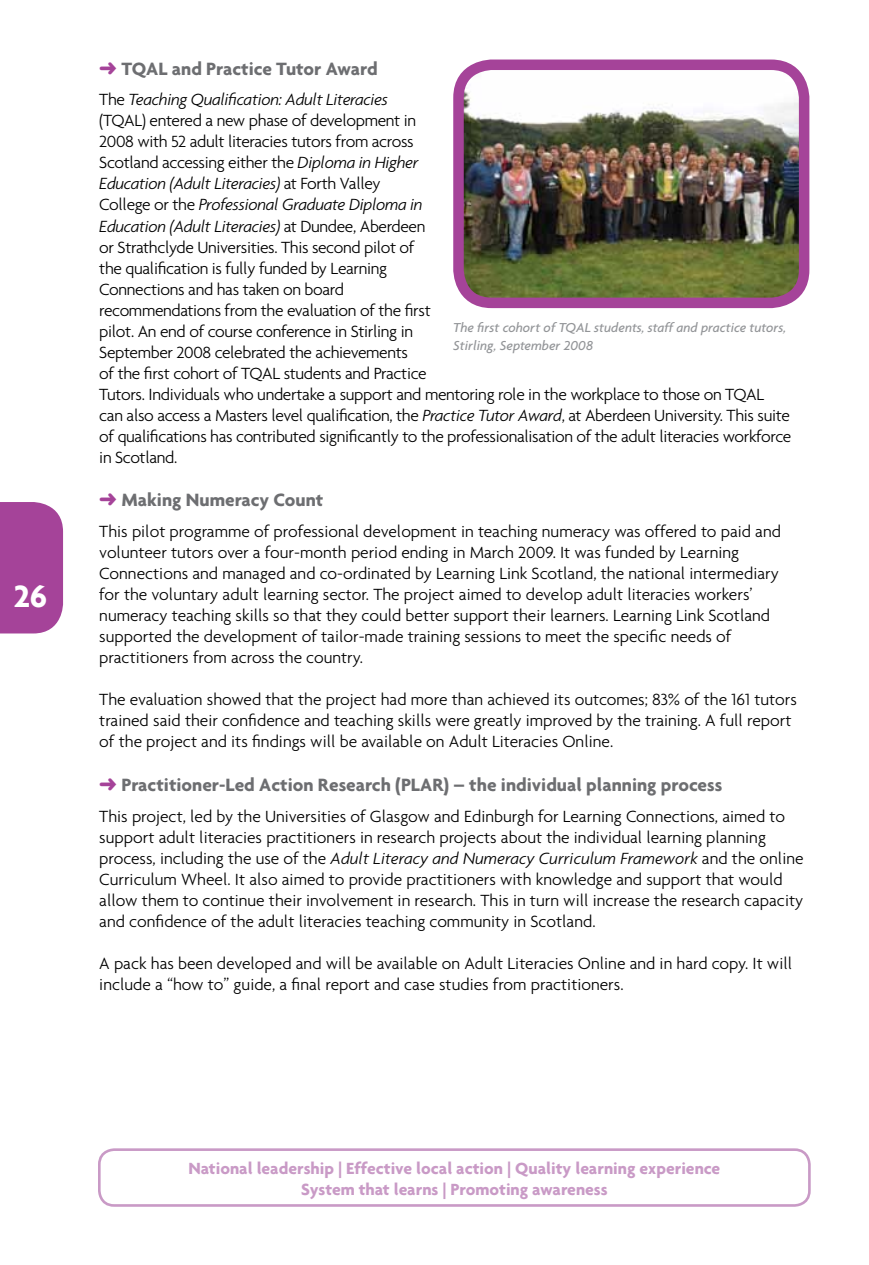
<style>
.page{position:relative;width:869px;height:1265px;background:#fff}
.page>*{position:absolute;margin:0;border:0;box-sizing:border-box;transform-origin:0 0}
.t1{font:700 33.25px "Agenda";color:#fff}
.t2{font:700 19.25px "Agenda";color:#6d6e71}
.t3{font:300 17.5px/21px "Agenda";color:#000}
.t4{font:300 17.5px/21px "Agenda";letter-spacing:-.02em;color:#000}
.t5{font:700 17.5px/21px "Agenda";color:#c99ac6;text-align:center}
.t6{font:italic 500 14px/17.5px "Agenda";color:#939598}
.s1{color:#a54399}
.s2{font-style:italic}
</style>
<div class="page">
<div style="left:98px;top:1148px;width:712px;height:59px;border:3px solid #c99ac6;border-radius:15px"></div>
<div style="left:0;top:502px;width:63px;height:131px;background:#a54399"></div>
<img style="left:464px;top:71px;width:334px;height:226px">
<div style="left:453px;top:60px;width:356px;height:248px;border:10px solid #a54399;border-radius:33px"></div>
<h1 class="t1" style="left:14px;top:576px;width:35px">26</h1>
<p class="t2" style="left:99px;top:57px;width:280px"><span class="s1">➜</span> TQAL and Practice Tutor Award</p>
<p class="t4" style="left:99px;top:89px;width:693px">The <span class="s2">Teaching Qualification: Adult Literacies<br></span>(TQAL) entered a new phase of development in<br>2008 with 52 adult literacies tutors from across<br>Scotland accessing either the <span class="s2">Diploma in Higher<br>Education (Adult Literacies)</span> at Forth Valley<br>College or the <span class="s2">Professional Graduate Diploma in<br>Education (Adult Literacies)</span> at Dundee, Aberdeen<br>or Strathclyde Universities. This second pilot of<br>the qualification is fully funded by Learning<br>Connections and has taken on board<br>recommendations from the evaluation of the first<br>pilot. An end of course conference in Stirling in<br>September 2008 celebrated the achievements<br>of the first cohort of TQAL students and Practice<br>Tutors. Individuals who undertake a support and mentoring role in the workplace to those on TQAL can also access a Masters level qualification, the <span class="s2">Practice Tutor Award</span>, at Aberdeen University. This suite of qualifications has contributed significantly to the professionalisation of the adult literacies workforce in Scotland.</p>
<p class="t2" style="left:99px;top:488px;width:225px"><span class="s1">➜</span> Making Numeracy Count</p>
<p class="t3" style="left:99px;top:521px;width:683px">This pilot programme of professional development in teaching numeracy was offered to paid and volunteer tutors over a four-month period ending in March 2009. It was funded by Learning Connections and managed and co-ordinated by Learning Link Scotland, the national intermediary for the voluntary adult learning sector. The project aimed to develop adult literacies workers’ numeracy teaching skills so that they could better support their learners. Learning Link Scotland supported the development of tailor-made training sessions to meet the specific needs of practitioners from across the country.</p>
<p class="t3" style="left:99px;top:689px;width:698px">The evaluation showed that the project had more than achieved its outcomes; 83% of the 161 tutors trained said their confidence and teaching skills were greatly improved by the training. A full report of the project and its findings will be available on Adult Literacies Online.</p>
<p class="t2" style="left:99px;top:773px;width:624px"><span class="s1">➜</span> Practitioner-Led Action Research (PLAR) – the individual planning process</p>
<p class="t3" style="left:99px;top:805px;width:705px">This project, led by the Universities of Glasgow and Edinburgh for Learning Connections, aimed to support adult literacies practitioners in research projects about the individual learning planning process, including the use of the <span class="s2">Adult Literacy and Numeracy Curriculum Framework</span> and the online Curriculum Wheel. It also aimed to provide practitioners with knowledge and support that would allow them to continue their involvement in research. This in turn will increase the research capacity and confidence of the adult literacies teaching community in Scotland.</p>
<p class="t3" style="left:99px;top:952px;width:694px">A pack has been developed and will be available on Adult Literacies Online and in hard copy. It will include a “how to” guide, a final report and case studies from practitioners.</p>
<p class="t6" style="left:453px;top:319px;width:334px">The first cohort of TQAL students, staff and practice tutors,<br>Stirling, September 2008</p>
<p class="t5" style="left:188px;top:1157px;width:533px">National leadership | Effective local action | Quality learning experience<br>System that learns | Promoting awareness</p>
</div>
